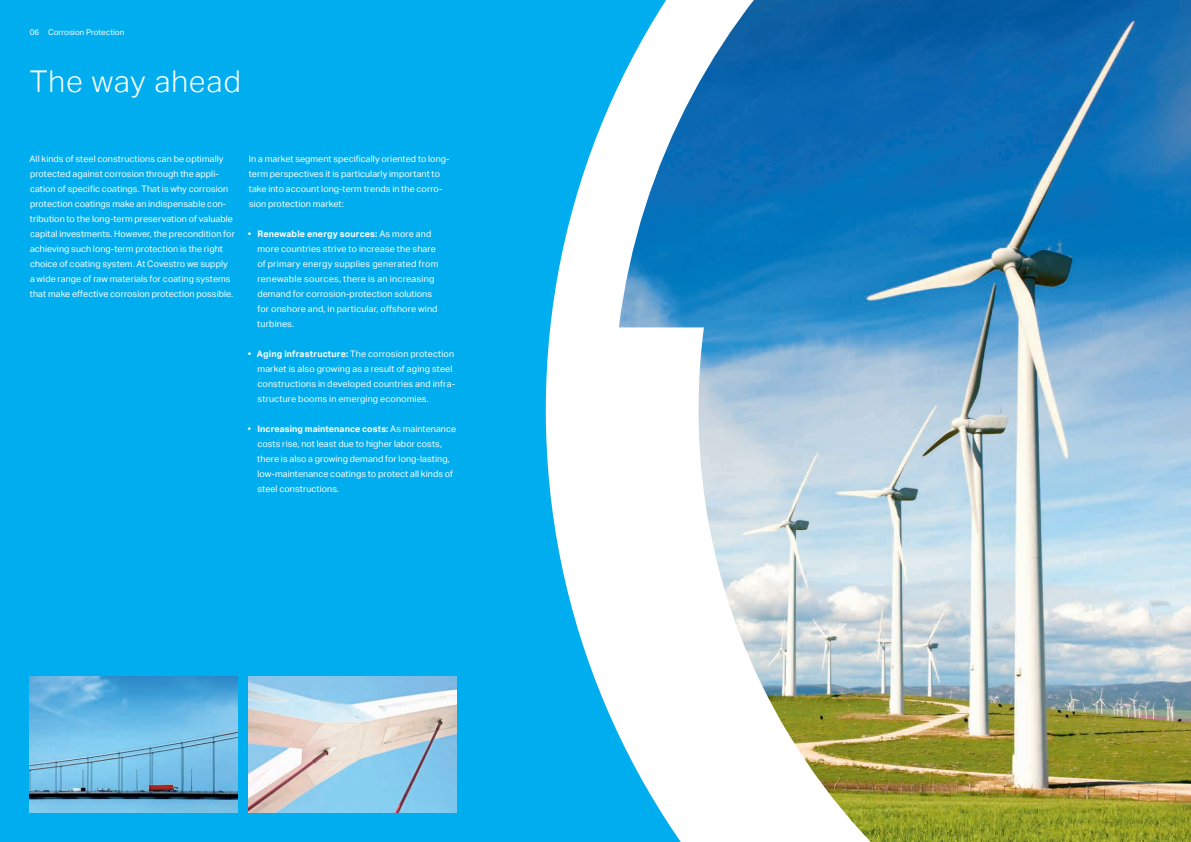
<style>
.page{position:relative;width:1191px;height:842px;background:#00aeef}
.page>*{position:absolute;margin:0;border:0;box-sizing:border-box;transform-origin:0 0}
.t1{font:300 30px "Aktiv Grotesk";letter-spacing:.03em;color:#fff}
.t2{font:9px/15px "Aktiv Grotesk";letter-spacing:.01em;color:#fff}
.t3{font:8px "Aktiv Grotesk";color:#fff}
.s1{font-weight:700}
</style>
<div class="page">
<img style="left:30px;top:676px;width:207px;height:136px">
<img style="left:249px;top:676px;width:207px;height:136px">
<img style="left:974px;top:0;width:217px;height:842px">
<svg style="left:546px;top:0;width:428px;height:842px;background:#8bbdd4"></svg>
<p class="t3" style="left:30px;top:28px;width:96px">06 Corrosion Protection</p>
<h1 class="t1" style="left:30px;top:64px;width:212px">The way ahead</h1>
<p class="t2" style="left:29px;top:152px;width:207px">All kinds of steel constructions can be optimally protected against corrosion through the appli&shy;cation of specific coatings. That is why corrosion protection coatings make an indispensable con&shy;tribution to the long-term preservation of valuable capital investments. However, the precondition for achieving such long-term protection is the right choice of coating system. At Covestro we supply<br>a wide range of raw materials for coating systems that make effective corrosion protection possible.</p>
<p class="t2" style="left:249px;top:152px;width:202px">In a market segment specifically oriented to long&shy;term perspectives it is particularly important to take into account long-term trends in the corro&shy;sion protection market:</p>
<p class="t2" style="left:257px;top:227px;width:183px;text-indent:-10px"><span class="s1">• Renewable energy sources:</span> As more and more countries strive to increase the share of primary energy supplies generated from renewable sources, there is an increasing demand for corrosion-protection solutions for onshore and, in particular, offshore wind turbines.</p>
<p class="t2" style="left:257px;top:347px;width:199px;text-indent:-10px"><span class="s1">• Aging infrastructure:</span> The corrosion protection market is also growing as a result of aging steel constructions in developed countries and infra&shy;structure booms in emerging economies.</p>
<p class="t2" style="left:257px;top:422px;width:200px;text-indent:-9px">• <span class="s1">Increasing maintenance costs:</span> As maintenance costs rise, not least due to higher labor costs, there is also a growing demand for long-lasting, low-maintenance coatings to protect all kinds of steel constructions.</p>
</div>
